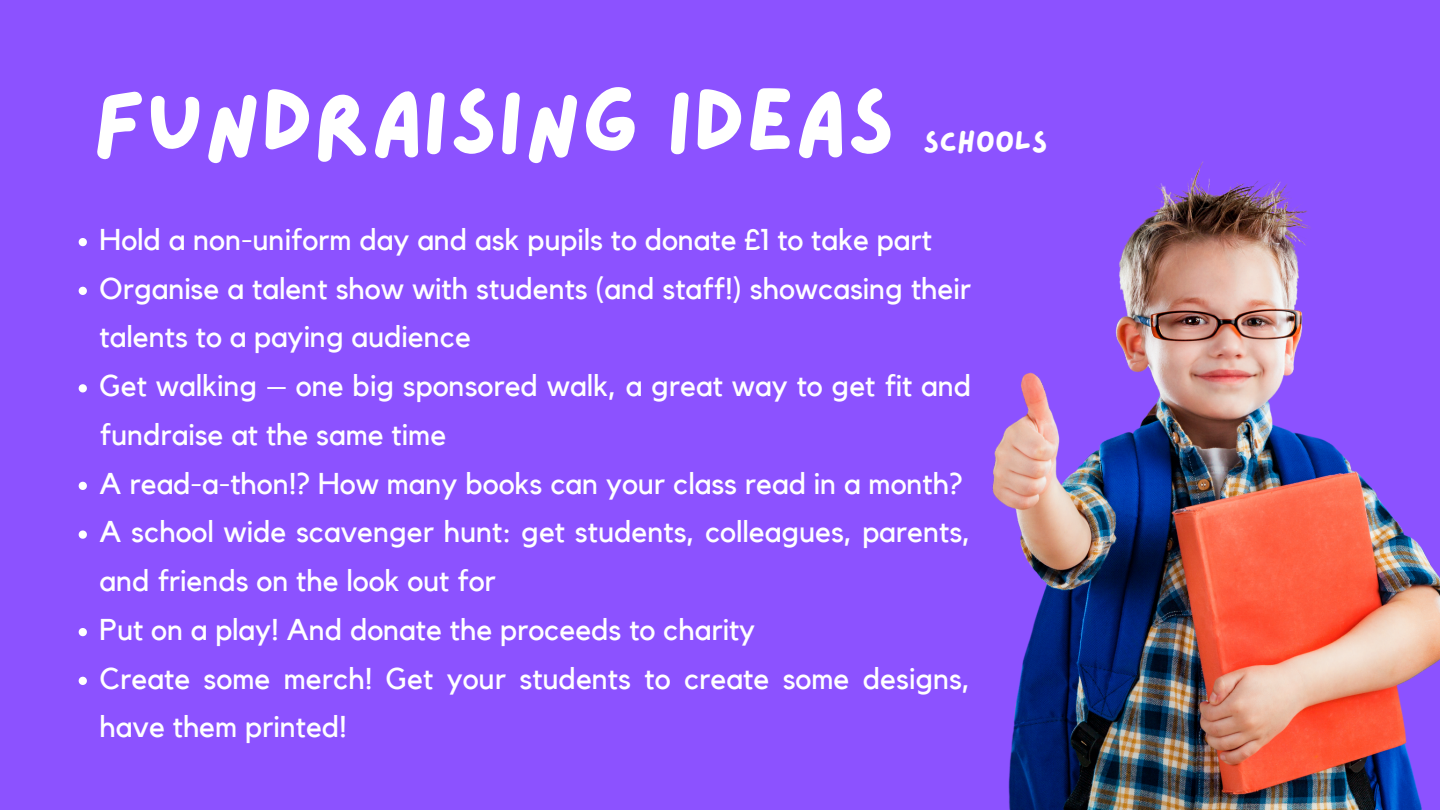
<style>
.page{position:relative;width:1440px;height:810px;background:#8c52ff}
.page>*{position:absolute;margin:0;border:0;box-sizing:border-box;transform-origin:0 0}
.t1{font:90px "Lazydog";color:#fff}
.t2{font:30px/48.8px "Kollektif";color:#fff}
.t3{font:30px "Lazydog";color:#fff}
</style>
<div class="page">
<svg style="left:79px;top:238px;width:8px;height:8px"></svg>
<svg style="left:79px;top:287px;width:8px;height:8px"></svg>
<svg style="left:79px;top:384px;width:8px;height:8px"></svg>
<svg style="left:79px;top:482px;width:8px;height:8px"></svg>
<svg style="left:79px;top:530px;width:8px;height:9px"></svg>
<svg style="left:79px;top:628px;width:8px;height:8px"></svg>
<svg style="left:79px;top:677px;width:8px;height:8px"></svg>
<img style="left:992px;top:161px;width:448px;height:648px">
<h1 class="t1" style="left:93px;top:78px;width:804px">FUNDRAISING IDEAS</h1>
<p class="t3" style="left:923px;top:127px;width:126px">SCHOOLS</p>
<p class="t2" style="left:100px;top:216px;width:873px">Hold a non-uniform day and ask pupils to donate £1 to take part Organise a talent show with students (and staff!) showcasing their talents to a paying audience<br>Get walking – one big sponsored walk, a great way to get fit and fundraise at the same time<br>A read-a-thon!? How many books can your class read in a month?<br>A school wide scavenger hunt: get students, colleagues, parents, and friends on the look out for<br>Put on a play! And donate the proceeds to charity<br>Create some merch! Get your students to create some designs, have them printed!</p>
</div>
